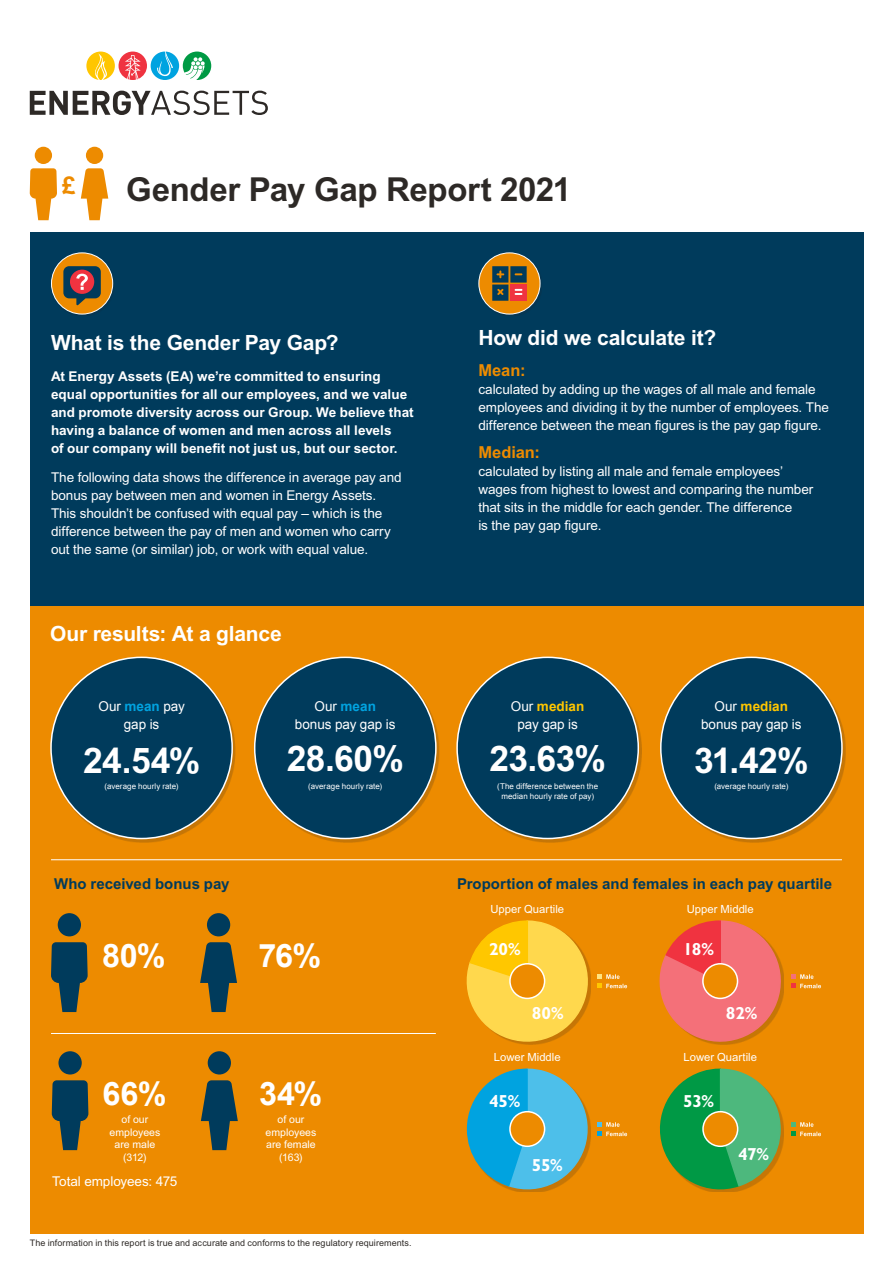
<style>
.page{position:relative;width:893px;height:1263px;background:#fff}
.page>*{position:absolute;margin:0;border:0;box-sizing:border-box;transform-origin:0 0}
.t1{font:700 35.4px "Arial";letter-spacing:-.015em;color:#fff}
.t2{font:700 35.4px "Arial";letter-spacing:-.01em;color:#fff}
.t3{font:700 33px "Arial";letter-spacing:-.01em;color:#2d2926}
.t4{font:700 32.4px "Arial";letter-spacing:-.005em;color:#fff}
.t5{font:700 24.45px "Arial";color:#ed8b00}
.t6{font:700 21px "Arial";letter-spacing:-.01em;color:#fff}
.t7{font:17.4px "Gill Sans Bold Frac";letter-spacing:-.015em;color:#fff}
.t8{font:700 16.5px "Arial";color:#ed8b00}
.t9{font:700 15px "Arial";color:#003b5c}
.t10{font:13.5px/18px "Arial";letter-spacing:-.005em;color:#fff}
.t11{font:700 13.5px/18px "Arial";letter-spacing:.005em;color:#fff}
.t12{font:13.5px/18px "Arial";letter-spacing:-.005em;color:#fff;text-align:center}
.t13{font:11.25px "Arial";color:#fff}
.t14{font:10.5px/12.6px "Arial";letter-spacing:.005em;color:#fff;text-align:center}
.t15{font:9px "Arial";letter-spacing:.01em;color:#2d2926}
.t16{font:7.95px/9.6px "Arial";letter-spacing:.01em;color:#fff;text-align:center}
.s1{font-weight:700;color:#00a3e0}
.s2{font-weight:700;color:#ffc700}
</style>
<div class="page">
<svg style="left:30px;top:91px;width:238px;height:24px"></svg>
<svg style="left:86px;top:52px;width:125px;height:28px"></svg>
<div style="left:86px;top:147px;width:17px;height:17px;background:#ed8b00;border-radius:50%"></div>
<svg style="left:81px;top:168px;width:27px;height:52px"></svg>
<div style="left:35px;top:147px;width:17px;height:17px;background:#ed8b00;border-radius:50%"></div>
<svg style="left:30px;top:168px;width:27px;height:52px"></svg>
<div style="left:30px;top:232px;width:833px;height:374px;background:#003b5c"></div>
<div style="left:480px;top:254px;width:62px;height:62px;background:#231f20;opacity:.15"></div>
<div style="left:479px;top:253px;width:61px;height:61px;background:#ed8b00;border-radius:50%"></div>
<div style="left:478px;top:252px;width:63px;height:63px;border:1px solid #fff;border-radius:50%"></div>
<svg style="left:492px;top:266px;width:35px;height:35px"></svg>
<div style="left:52px;top:254px;width:63px;height:62px;background:#231f20;opacity:.15"></div>
<div style="left:52px;top:253px;width:61px;height:61px;background:#ed8b00;border-radius:50%"></div>
<div style="left:51px;top:252px;width:62px;height:63px;border:1px solid #fff;border-radius:50%"></div>
<svg style="left:63px;top:266px;width:38px;height:39px"></svg>
<div style="left:30px;top:606px;width:833px;height:627px;background:#ed8b00"></div>
<div style="left:53px;top:660px;width:793px;height:183px;background:#231f20;opacity:.2"></div>
<div style="left:51px;top:657px;width:181px;height:181px;background:#003b5c;border-radius:50%"></div>
<div style="left:255px;top:657px;width:181px;height:181px;background:#003b5c;border-radius:50%"></div>
<div style="left:457px;top:657px;width:181px;height:181px;background:#003b5c;border-radius:50%"></div>
<div style="left:661px;top:657px;width:181px;height:181px;background:#003b5c;border-radius:50%"></div>
<hr style="left:51px;top:859px;width:791px;height:1px;background:#fff">
<div style="left:207px;top:913px;width:23px;height:23px;background:#003b5c;border-radius:50%"></div>
<svg style="left:200px;top:942px;width:37px;height:70px"></svg>
<div style="left:58px;top:913px;width:23px;height:23px;background:#003b5c;border-radius:50%"></div>
<svg style="left:51px;top:942px;width:37px;height:70px"></svg>
<div style="left:208px;top:1051px;width:23px;height:23px;background:#003b5c;border-radius:50%"></div>
<svg style="left:201px;top:1080px;width:37px;height:70px"></svg>
<div style="left:58px;top:1051px;width:24px;height:23px;background:#003b5c;border-radius:50%"></div>
<svg style="left:52px;top:1080px;width:36px;height:70px"></svg>
<hr style="left:51px;top:1033px;width:385px;height:1px;background:#fff">
<div style="left:663px;top:1071px;width:121px;height:121px;background:#231f20;opacity:.2"></div>
<svg style="left:659px;top:1068px;width:122px;height:124px"></svg>
<div style="left:703px;top:1112px;width:35px;height:34px;background:#ed8b00;border-radius:50%"></div>
<div style="left:702px;top:1111px;width:36px;height:36px;border:2px solid #fff;border-radius:50%"></div>
<svg style="left:466px;top:920px;width:161px;height:125px"></svg>
<svg style="left:659px;top:920px;width:162px;height:125px"></svg>
<svg style="left:466px;top:1068px;width:161px;height:124px"></svg>
<svg style="left:791px;top:1122px;width:30px;height:14px"></svg>
<h3 class="t5" style="left:62px;top:171px;width:15px">£</h3>
<h2 class="t3" style="left:126px;top:170px;width:446px">Gender Pay Gap Report 2021</h2>
<h3 class="t6" style="left:51px;top:331px;width:289px">What is the Gender Pay Gap?</h3>
<p class="t11" style="left:51px;top:367px;width:364px">At Energy Assets (EA) we’re committed to ensuring equal opportunities for all our employees, and we value and promote diversity across our Group. We believe that having a balance of women and men across all levels<br>of our company will benefit not just us, but our sector.</p>
<p class="t10" style="left:51px;top:468px;width:352px">The following data shows the difference in average pay and bonus pay between men and women in Energy Assets.<br>This shouldn’t be confused with equal pay – which is the difference between the pay of men and women who carry out the same (or similar) job, or work with equal value.</p>
<h3 class="t6" style="left:50px;top:621px;width:233px">Our results: At a glance</h3>
<p class="t12" style="left:98px;top:697px;width:88px">Our <span class="s1">mean</span> pay gap is</p>
<h1 class="t1" style="left:83px;top:740px;width:119px">24.54%</h1>
<p class="t16" style="left:105px;top:782px;width:75px">(average hourly rate)</p>
<p class="t9" style="left:54px;top:875px;width:177px">Who received bonus pay</p>
<p class="t12" style="left:295px;top:697px;width:102px">Our <span class="s1">mean </span>bonus pay gap is</p>
<h1 class="t2" style="left:287px;top:735px;width:119px">28.60%</h1>
<p class="t16" style="left:308px;top:782px;width:75px">(average hourly rate)</p>
<h3 class="t4" style="left:102px;top:934px;width:65px">80%</h3>
<h3 class="t4" style="left:258px;top:934px;width:64px">76%</h3>
<h3 class="t4" style="left:103px;top:1072px;width:65px">66%</h3>
<p class="t14" style="left:109px;top:1113px;width:52px">of our employees are male (312)</p>
<p class="t10" style="left:52px;top:1172px;width:127px">Total employees: 475</p>
<h3 class="t4" style="left:259px;top:1072px;width:65px">34%</h3>
<p class="t14" style="left:266px;top:1113px;width:52px">of our employees are female (163)</p>
<p class="t15" style="left:30px;top:1238px;width:383px">The information in this report is true and accurate and conforms to the regulatory requirements.</p>
<h3 class="t6" style="left:478px;top:325px;width:239px">How did we calculate it?</h3>
<p class="t8" style="left:478px;top:360px;width:49px">Mean:</p>
<p class="t10" style="left:478px;top:380px;width:352px">calculated by adding up the wages of all male and female employees and dividing it by the number of employees. The difference between the mean figures is the pay gap figure.</p>
<p class="t8" style="left:478px;top:443px;width:63px">Median:</p>
<p class="t10" style="left:478px;top:462px;width:336px">calculated by listing all male and female employees’ wages from highest to lowest and comparing the number that sits in the middle for each gender. The difference<br>is the pay gap figure.</p>
<p class="t12" style="left:511px;top:697px;width:75px">Our <span class="s2">median </span>pay gap is</p>
<h1 class="t2" style="left:489px;top:735px;width:118px">23.63%</h1>
<p class="t16" style="left:497px;top:782px;width:102px">(The difference between the median hourly rate of pay)</p>
<p class="t12" style="left:701px;top:697px;width:102px">Our <span class="s2">median </span>bonus pay gap is</p>
<h1 class="t1" style="left:694px;top:740px;width:116px">31.42%</h1>
<p class="t16" style="left:714px;top:782px;width:75px">(average hourly rate)</p>
<p class="t9" style="left:457px;top:875px;width:376px">Proportion of males and females in each pay quartile</p>
<p class="t13" style="left:490px;top:903px;width:75px">Upper Quartile</p>
<p class="t13" style="left:687px;top:903px;width:68px">Upper Middle</p>
<p class="t7" style="left:489px;top:939px;width:33px">20%</p>
<p class="t7" style="left:532px;top:1002px;width:33px">80%</p>
<p class="t7" style="left:683px;top:939px;width:32px">18%</p>
<p class="t7" style="left:726px;top:1002px;width:33px">82%</p>
<p class="t13" style="left:494px;top:1051px;width:68px">Lower Middle</p>
<p class="t13" style="left:684px;top:1051px;width:75px">Lower Quartile</p>
<p class="t7" style="left:489px;top:1091px;width:33px">45%</p>
<p class="t7" style="left:532px;top:1154px;width:33px">55%</p>
<p class="t7" style="left:683px;top:1091px;width:32px">53%</p>
<p class="t7" style="left:738px;top:1144px;width:33px">47%</p>
</div>
